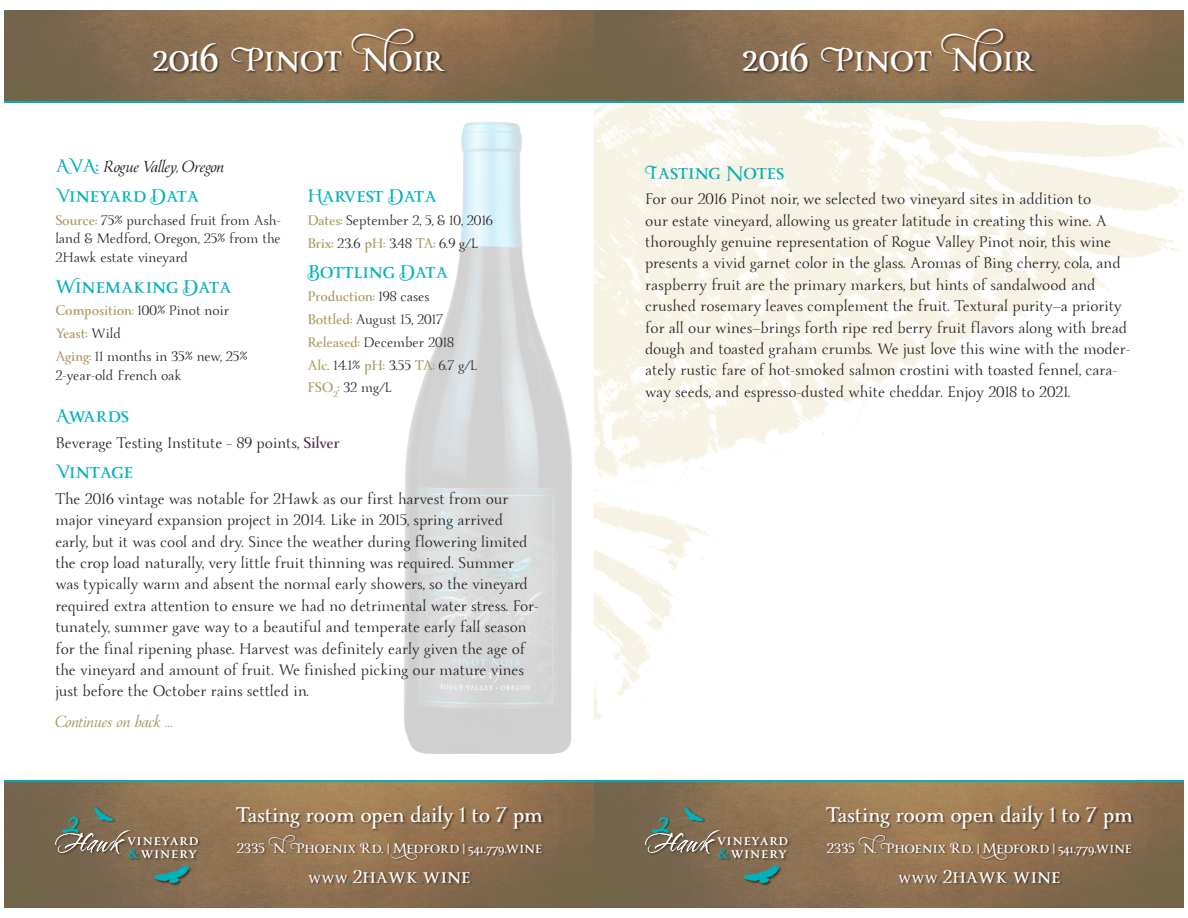
<style>
.page{position:relative;width:1188px;height:918px;background:#fff}
.page>*{position:absolute;margin:0;border:0;box-sizing:border-box;transform-origin:0 0}
.t1{font:700 30.6px "Yana B Swash Caps II";color:#fff}
.t2{font:700 19.65px "Yana B";color:#fff}
.t3{font:700 17.1px "Yana B Swash Caps II";color:#00b2b9}
.t4{font:700 17.1px "Yana B Swash Caps II";color:#fff}
.t5{font:italic 15px "Yana";color:#231f20}
.t6{font:italic 15px "Yana";color:#aa985d}
.t7{font:14.25px/21.3px "Yana R";color:#231f20}
.t8{font:12.9px/22.8px "Yana R";color:#231f20}
.t9{font:700 12.9px "Yana B Swash Caps II";color:#fff}
.t10{font:700 12.9px "Yana B";color:#aa985d}
.t11{font:11.7px/13px "Requiem Text";letter-spacing:.08em;color:#fff}
.s1{font-family:"Yana B";font-size:41.25px}
.s2{font-family:"Yana B Swash Caps II";font-weight:700;font-style:normal;font-size:17.1px;color:#00b2b9}
.s3{font-family:"Yana B";font-weight:700;font-style:normal;font-size:17.1px;color:#00b2b9}
.s4{font-family:"Yana B";font-weight:700;color:#aa985d}
.s5{font-family:"Yana R";font-weight:400;color:#231f20}
.s6{font-family:"Yana B";font-weight:700;color:#512a4a}
.s7{font-family:"Requiem Fine";font-size:16.5px;color:#00b2b9}
.s8{font-family:"Yana B"}
.s9{font-size:12.9px}
.s10{font-family:"Yana B";color:#00b2b9}
</style>
<div class="page">
<img style="left:4px;top:10px;width:1180px;height:91px">
<img style="left:4px;top:782px;width:1180px;height:126px">
<img style="left:214px;top:10px;width:380px;height:807px">
<div style="left:55px;top:807px;width:145px;height:79px;background:#231f20;opacity:.6"></div>
<svg style="left:154px;top:864px;width:36px;height:19px"></svg>
<svg style="left:55px;top:807px;width:76px;height:47px;background:#7f7762"></svg>
<hr style="left:4px;top:780px;width:590px;height:2px;background:#00b2b9">
<hr style="left:4px;top:101px;width:590px;height:2px;background:#00b2b9">
<div style="left:236px;top:805px;width:310px;height:27px;background:#231f20;opacity:.6"></div>
<div style="left:236px;top:834px;width:309px;height:52px;background:#231f20;opacity:.6"></div>
<div style="left:153px;top:28px;width:295px;height:47px;background:#231f20;opacity:.6"></div>
<img style="left:594px;top:103px;width:590px;height:616px">
<div style="left:645px;top:807px;width:145px;height:79px;background:#231f20;opacity:.6"></div>
<svg style="left:744px;top:864px;width:36px;height:19px"></svg>
<svg style="left:645px;top:807px;width:76px;height:47px;background:#7f7762"></svg>
<hr style="left:594px;top:780px;width:590px;height:2px;background:#00b2b9">
<hr style="left:594px;top:101px;width:590px;height:2px;background:#00b2b9">
<div style="left:826px;top:805px;width:310px;height:27px;background:#231f20;opacity:.6"></div>
<div style="left:826px;top:834px;width:309px;height:52px;background:#231f20;opacity:.6"></div>
<div style="left:743px;top:28px;width:295px;height:47px;background:#231f20;opacity:.6"></div>
<h1 class="t1" style="left:153px;top:42px;width:294px"><span class="s1">2016</span> Pinot Noir</h1>
<p class="t5" style="left:55px;top:157px;width:170px"><span class="s2">AVA</span><span class="s3">:</span> Rogue Valley, Oregon</p>
<p class="t3" style="left:55px;top:186px;width:145px">Vineyard Data</p>
<p class="t8" style="left:55px;top:212px;width:227px;line-height:18.5px;text-align:justify"><span class="s4">Source:</span> 75% purchased fruit from Ash&shy;land &amp; Medford, Oregon, 25% from the 2Hawk estate vineyard</p>
<p class="t3" style="left:55px;top:277px;width:178px">Winemaking Data</p>
<p class="t8" style="left:55px;top:300px;width:175px"><span class="s4">Composition:</span> 100% Pinot noir</p>
<p class="t10" style="left:55px;top:325px;width:67px">Yeast: <span class="s5">Wild</span></p>
<p class="t8" style="left:55px;top:348px;width:194px;line-height:18.5px"><span class="s4">Aging:</span> 11 months in 35% new, 25%<br>2-year-old French oak</p>
<p class="t3" style="left:55px;top:406px;width:75px">Awards</p>
<p class="t7" style="left:55px;top:432px;width:286px">Beverage Testing Institute – 89 points, <span class="s6">Silver</span></p>
<p class="t3" style="left:55px;top:462px;width:79px">Vintage</p>
<p class="t7" style="left:55px;top:489px;width:485px">The 2016 vintage was notable for 2Hawk as our first harvest from our major vineyard expansion project in 2014. Like in 2015, spring arrived early, but it was cool and dry. Since the weather during flowering limited the crop load naturally, very little fruit thinning was required. Summer was typically warm and absent the normal early showers, so the vineyard required extra attention to ensure we had no detrimental water stress. For&shy;tunately, summer gave way to a beautiful and temperate early fall season for the final ripening phase. Harvest was definitely early given the age of the vineyard and amount of fruit. We finished picking our mature vines just before the October rains settled in.</p>
<p class="t6" style="left:55px;top:712px;width:120px">Continues on back …</p>
<p class="t3" style="left:308px;top:186px;width:131px">Harvest Data</p>
<p class="t8" style="left:308px;top:209px;width:187px"><span class="s4">Dates:</span> September 2, 5, &amp; 10, 2016<br><span class="s4">Brix:</span> 23.6 <span class="s4">pH:</span> 3.48 <span class="s4">TA:</span> 6.9 g/L</p>
<p class="t3" style="left:308px;top:262px;width:142px">Bottling Data</p>
<p class="t10" style="left:308px;top:288px;width:123px">Production: <span class="s5">198 cases</span></p>
<p class="t8" style="left:308px;top:308px;width:171px"><span class="s4">Bottled:</span> August 15, 2017<br><span class="s4">Released:</span> December 2018<br><span class="s4">Alc.</span> 14.1% <span class="s4">pH:</span> 3.55 <span class="s4">TA:</span> 6.7 g/L<br><span class="s4">FSO</span><sub>2</sub><span class="s4">:</span> 32 mg/L</p>
<p class="t11" style="left:127px;top:834px;width:73px">VINEYARD <span class="s7">&amp;</span>WINERY</p>
<h2 class="t2" style="left:236px;top:802px;width:308px">Tasting room open daily 1 to 7 pm</h2>
<p class="t9" style="left:237px;top:841px;width:307px"><span class="s8">2335</span> N<span class="s8">.</span> Phoenix Rd<span class="s8">. |</span> Medford <span class="s8">| 541.779.</span>wine</p>
<p class="t4" style="left:308px;top:867px;width:164px"><span class="s9">www</span><span class="s10">.</span><span class="s8">2</span>hawk<span class="s10">.</span>wine</p>
<h1 class="t1" style="left:743px;top:42px;width:294px"><span class="s1">2016</span> Pinot Noir</h1>
<p class="t3" style="left:645px;top:163px;width:140px">Tasting Notes</p>
<p class="t7" style="left:645px;top:189px;width:487px">For our 2016 Pinot noir, we selected two vineyard sites in addition to<br>our estate vineyard, allowing us greater latitude in creating this wine. A thoroughly genuine representation of Rogue Valley Pinot noir, this wine presents a vivid garnet color in the glass. Aromas of Bing cherry, cola, and raspberry fruit are the primary markers, but hints of sandalwood and crushed rosemary leaves complement the fruit. Textural purity—a priority for all our wines—brings forth ripe red berry fruit flavors along with bread dough and toasted graham crumbs. We just love this wine with the moder&shy;ately rustic fare of hot-smoked salmon crostini with toasted fennel, cara&shy;way seeds, and espresso-dusted white cheddar. Enjoy 2018 to 2021.</p>
<p class="t11" style="left:717px;top:834px;width:73px">VINEYARD <span class="s7">&amp;</span>WINERY</p>
<h2 class="t2" style="left:826px;top:802px;width:308px">Tasting room open daily 1 to 7 pm</h2>
<p class="t9" style="left:827px;top:841px;width:307px"><span class="s8">2335</span> N<span class="s8">.</span> Phoenix Rd<span class="s8">. |</span> Medford <span class="s8">| 541.779.</span>wine</p>
<p class="t4" style="left:898px;top:867px;width:164px"><span class="s9">www</span><span class="s10">.</span><span class="s8">2</span>hawk<span class="s10">.</span>wine</p>
</div>
